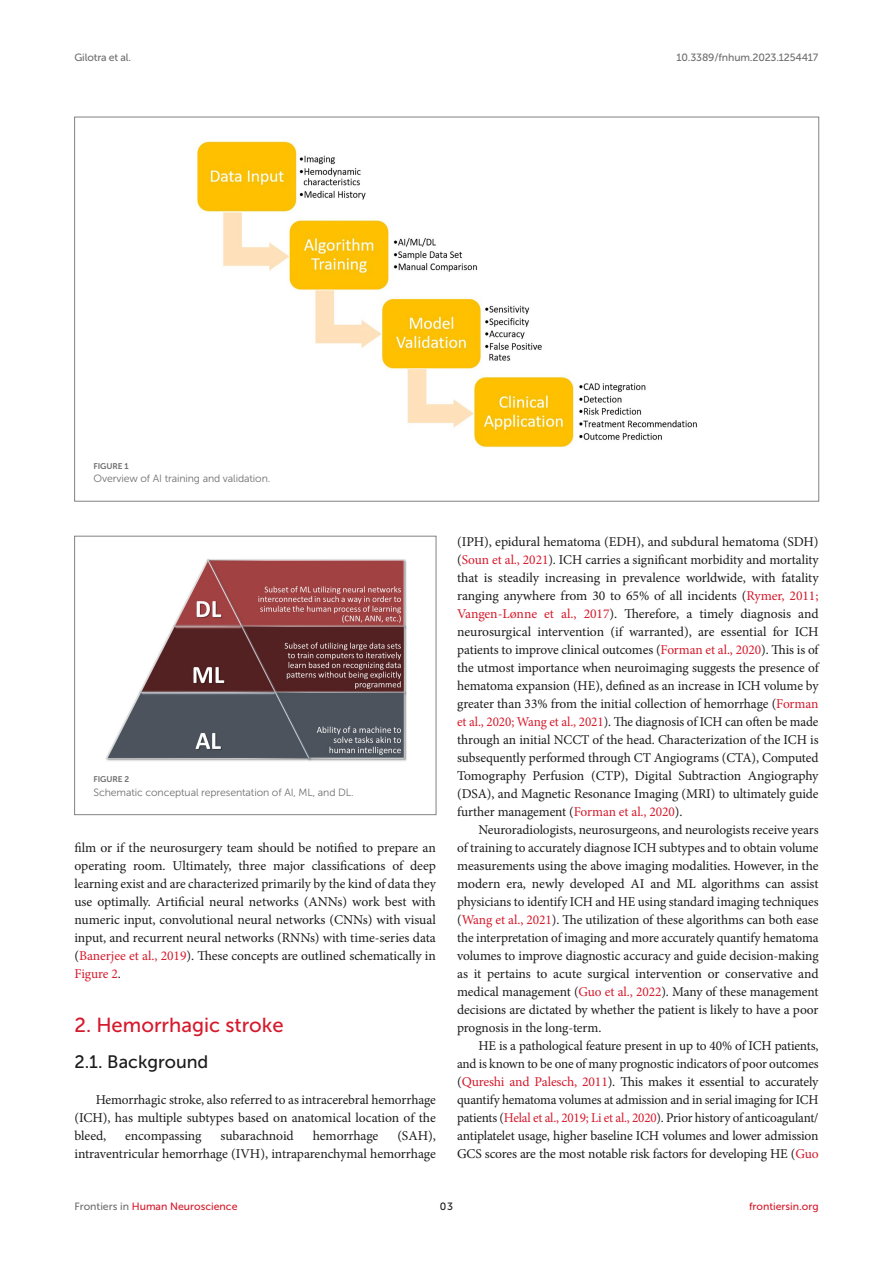
<style>
.page{position:relative;width:893px;height:1263px;background:#fff}
.page>*{position:absolute;margin:0;border:0;box-sizing:border-box;transform-origin:0 0}
.HEAD_1{font:20.25px "Museo Sans 500";color:#d51a2c}
.HEAD_2_after_HEAD_1{font:18px "Museo Sans 500";color:#1b1c1b}
.TEXT{font:13.5px/18px "Minion Pro";letter-spacing:-.01em;color:#1b1c1b;text-align:justify}
.TEXT_FLUSH{font:13.5px/18px "Minion Pro";letter-spacing:-.01em;color:#1b1c1b;text-align:justify}
.FIG_LEG{font:10.5px "Museo Sans 300";letter-spacing:-.01em;color:#706f70}
.t1{font:10.5px "Museo Sans 500";color:#d51a2c}
.t2{font:10.5px "Museo Sans 500";letter-spacing:-.015em;color:#706f70}
.t3{font:10.5px "Museo Sans 500";color:#1b1c1b}
.FIG_HD{font:8.25px "Museo Sans 700";letter-spacing:-.01em;color:#706f70}
.s1{color:#d51a2c}
.s2{color:#706f70}
</style>
<div class="page">
<img style="left:197px;top:141px;width:500px;height:307px">
<img style="left:106px;top:559px;width:301px;height:202px">
<div style="left:74px;top:536px;width:362px;height:279px;border:1px solid #808285"></div>
<p class="t2" style="left:74px;top:51px;width:58px">Gilotra et al.</p>
<p class="t2" style="left:677px;top:51px;width:143px">10.3389/fnhum.2023.1254417</p>
<p class="FIG_HD" style="left:94px;top:461px;width:37px">FIGURE 1</p>
<p class="FIG_LEG" style="left:94px;top:473px;width:178px">Overview of AI training and validation.</p>
<p class="FIG_HD" style="left:94px;top:775px;width:37px">FIGURE 2</p>
<p class="FIG_LEG" style="left:94px;top:786px;width:262px">Schematic conceptual representation of AI, ML, and DL.</p>
<p class="TEXT" style="left:74px;top:839px;width:363px">film or if the neurosurgery team should be notified to prepare an operating room. Ultimately, three major classifications of deep learning exist and are characterized primarily by the kind of data they use optimally. Artificial neural networks (ANNs) work best with numeric input, convolutional neural networks (CNNs) with visual input, and recurrent neural networks (RNNs) with time-series data (<span class="s1">Banerjee et al., 2019</span>). These concepts are outlined schematically in <span class="s1">Figure 2</span>.</p>
<p class="HEAD_1" style="left:74px;top:1014px;width:211px">2. Hemorrhagic stroke</p>
<p class="HEAD_2_after_HEAD_1" style="left:74px;top:1052px;width:136px">2.1. Background</p>
<p class="TEXT_FLUSH" style="left:74px;top:1091px;width:363px;text-indent:21px">Hemorrhagic stroke, also referred to as intracerebral hemorrhage (ICH), has multiple subtypes based on anatomical location of the bleed,</p>
<p class="TEXT_FLUSH" style="left:125px;top:1127px;width:78px">encompassing</p>
<p class="TEXT_FLUSH" style="left:221px;top:1127px;width:75px">subarachnoid</p>
<p class="TEXT_FLUSH" style="left:313px;top:1127px;width:67px">hemorrhage</p>
<p class="TEXT_FLUSH" style="left:74px;top:1127px;width:363px;text-align:right">(SAH),<br>intraventricular hemorrhage (IVH), intraparenchymal hemorrhage</p>
<p class="TEXT_FLUSH" style="left:457px;top:533px;width:363px">(IPH), epidural hematoma (EDH), and subdural hematoma (SDH) (<span class="s1">Soun et al., 2021</span>). ICH carries a significant morbidity and mortality that is steadily increasing in prevalence worldwide, with fatality ranging anywhere from 30 to 65% of all incidents (<span class="s1">Rymer, 2011; Vangen-Lønne et al., 2017</span>). Therefore, a timely diagnosis and neurosurgical intervention (if warranted), are essential for ICH patients to improve clinical outcomes (<span class="s1">Forman et al., 2020</span>). This is of the utmost importance when neuroimaging suggests the presence of hematoma expansion (HE), defined as an increase in ICH volume by greater than 33% from the initial collection of hemorrhage (<span class="s1">Forman et al., 2020; Wang et al., 2021</span>). The diagnosis of ICH can often be made through an initial NCCT of the head. Characterization of the ICH is subsequently performed through CT Angiograms (CTA), Computed Tomography Perfusion (CTP), Digital Subtraction Angiography (DSA), and Magnetic Resonance Imaging (MRI) to ultimately guide further management (<span class="s1">Forman et al., 2020</span>).</p>
<p class="TEXT" style="left:457px;top:821px;width:363px;text-indent:21px">Neuroradiologists, neurosurgeons, and neurologists receive years of training to accurately diagnose ICH subtypes and to obtain volume measurements using the above imaging modalities. However, in the modern era, newly developed AI and ML algorithms can assist physicians to identify ICH and HE using standard imaging techniques (<span class="s1">Wang et al., 2021</span>). The utilization of these algorithms can both ease the interpretation of imaging and more accurately quantify hematoma volumes to improve diagnostic accuracy and guide decision-making as it pertains to acute surgical intervention or conservative and medical management (<span class="s1">Guo et al., 2022</span>). Many of these management decisions are dictated by whether the patient is likely to have a poor prognosis in the long-term.</p>
<p class="TEXT" style="left:457px;top:1037px;width:363px;text-indent:21px">HE is a pathological feature present in up to 40% of ICH patients, and is known to be one of many prognostic indicators of poor outcomes (<span class="s1">Qureshi and Palesch, 2011</span>). This makes it essential to accurately quantify hematoma volumes at admission and in serial imaging for ICH patients (<span class="s1">Helal et al., 2019; Li et al., 2020</span>). Prior history of anticoagulant/ antiplatelet usage, higher baseline ICH volumes and lower admission GCS scores are the most notable risk factors for developing HE (<span class="s1">Guo</span></p>
<p class="t1" style="left:74px;top:1200px;width:165px"><span class="s2">Frontiers in</span> Human Neuroscience</p>
<p class="t3" style="left:440px;top:1200px;width:15px">03</p>
<p class="t1" style="left:749px;top:1200px;width:71px">frontiersin.org</p>
</div>
